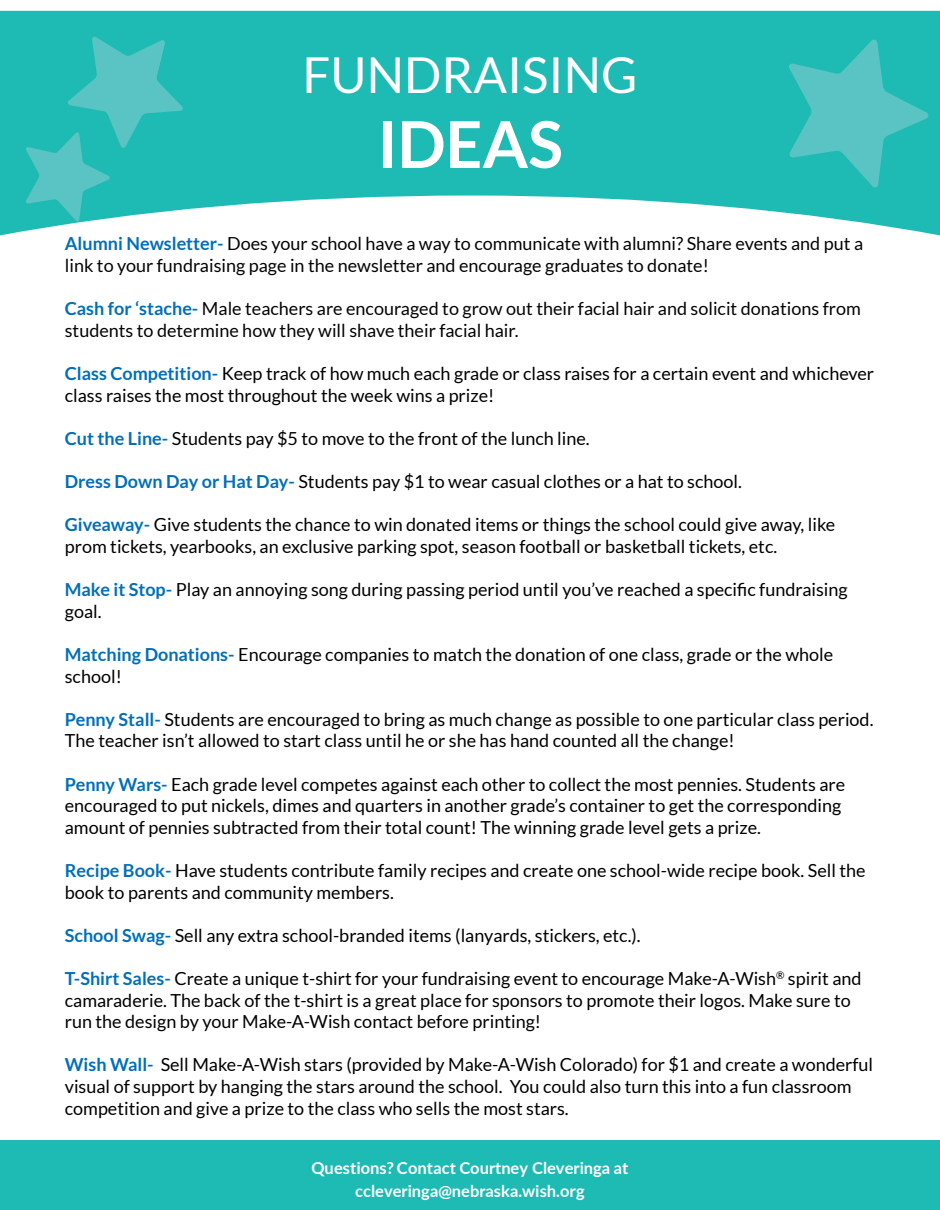
<style>
.page{position:relative;width:940px;height:1210px;background:#fff}
.page>*{position:absolute;margin:0;border:0;box-sizing:border-box;transform-origin:0 0}
.t1{font:700 64.5px "Lato";color:#fff}
.t2{font:49.5px "Lato";color:#fff}
.t3{font:18px/21.6px "Lato";color:#000}
.t4{font:18px/21.6px "Lato";color:#040503}
.t5{font:700 16.5px/22.5px "Lato";color:#fff;text-align:center}
.s1{font-weight:700;color:#006fba}
</style>
<div class="page">
<svg style="left:0;top:11px;width:940px;height:225px;fill:#1dbbb3"></svg>
<svg style="left:25px;top:36px;width:158px;height:186px;background:#34bfb9"></svg>
<svg style="left:788px;top:39px;width:141px;height:149px;background:#38bfba"></svg>
<div style="left:0;top:1140px;width:940px;height:70px;background:#1dbbb3"></div>
<h2 class="t2" style="left:302px;top:48px;width:336px">FUNDRAISING</h2>
<h1 class="t1" style="left:377px;top:107px;width:187px">IDEAS</h1>
<p class="t4" style="left:65px;top:233px;width:799px"><span class="s1">Alumni Newsletter-</span> Does your school have a way to communicate with alumni? Share events and put a link to your fundraising page in the newsletter and encourage graduates to donate!</p>
<p class="t4" style="left:65px;top:298px;width:797px"><span class="s1">Cash for ‘stache-</span> Male teachers are encouraged to grow out their facial hair and solicit donations from students to determine how they will shave their facial hair.</p>
<p class="t3" style="left:65px;top:363px;width:811px"><span class="s1">Class Competition-</span> Keep track of how much each grade or class raises for a certain event and whichever class raises the most throughout the week wins a prize!</p>
<p class="t3" style="left:65px;top:427px;width:526px"><span class="s1">Cut the Line-</span> Students pay $5 to move to the front of the lunch line.</p>
<p class="t3" style="left:65px;top:471px;width:678px"><span class="s1">Dress Down Day or Hat Day-</span> Students pay $1 to wear casual clothes or a hat to school.</p>
<p class="t3" style="left:65px;top:514px;width:772px"><span class="s1">Giveaway-</span> Give students the chance to win donated items or things the school could give away, like prom tickets, yearbooks, an exclusive parking spot, season football or basketball tickets, etc.</p>
<p class="t3" style="left:65px;top:579px;width:784px"><span class="s1">Make it Stop-</span> Play an annoying song during passing period until you’ve reached a specific fundraising goal.</p>
<p class="t3" style="left:65px;top:643px;width:770px"><span class="s1">Matching Donations-</span> Encourage companies to match the donation of one class, grade or the whole school!</p>
<p class="t3" style="left:65px;top:708px;width:810px"><span class="s1">Penny Stall-</span> Students are encouraged to bring as much change as possible to one particular class period.<br>The teacher isn’t allowed to start class until he or she has hand counted all the change!</p>
<p class="t3" style="left:65px;top:773px;width:782px"><span class="s1">Penny Wars-</span> Each grade level competes against each other to collect the most pennies. Students are encouraged to put nickels, dimes and quarters in another grade’s container to get the corresponding amount of pennies subtracted from their total count! The winning grade level gets a prize.</p>
<p class="t3" style="left:65px;top:859px;width:802px"><span class="s1">Recipe Book-</span> Have students contribute family recipes and create one school-wide recipe book. Sell the book to parents and community members.</p>
<p class="t3" style="left:65px;top:924px;width:577px"><span class="s1">School Swag-</span> Sell any extra school-branded items (lanyards, stickers, etc.).</p>
<p class="t3" style="left:65px;top:967px;width:798px"><span class="s1">T-Shirt Sales-</span> Create a unique t-shirt for your fundraising event to encourage Make-A-Wish<sup>®</sup> spirit and camaraderie. The back of the t-shirt is a great place for sponsors to promote their logos. Make sure to run the design by your Make-A-Wish contact before printing!</p>
<p class="t3" style="left:65px;top:1054px;width:810px"><span class="s1">Wish Wall-</span> Sell Make-A-Wish stars (provided by Make-A-Wish Colorado) for $1 and create a wonderful visual of support by hanging the stars around the school. You could also turn this into a fun classroom competition and give a prize to the class who sells the most stars.</p>
<p class="t5" style="left:311px;top:1156px;width:318px">Questions? Contact Courtney Cleveringa at ccleveringa@nebraska.wish.org</p>
</div>
